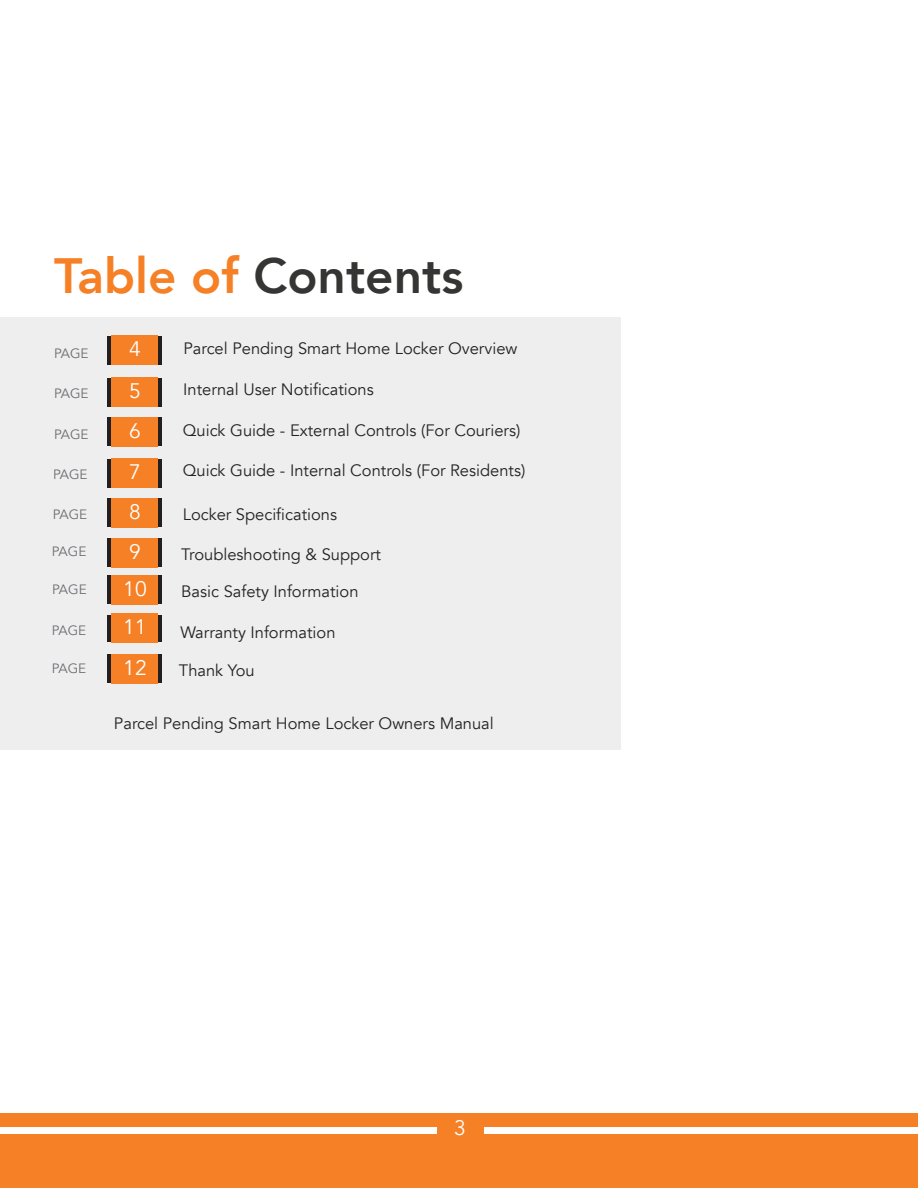
<style>
.page{position:relative;width:918px;height:1188px;background:#fff}
.page>*{position:absolute;margin:0;border:0;box-sizing:border-box;transform-origin:0 0}
.t1{font:800 49.5px "Avenir";color:#353534}
.t2{font:21px "Avenir";color:#fff}
.t3{font:16.5px "Avenir";color:#232323}
.t4{font:13.5px "Avenir";color:#6c6d70}
.s1{color:#f68026}
</style>
<div class="page">
<div style="left:0;top:1134px;width:918px;height:54px;background:#f68026"></div>
<div style="left:0;top:1114px;width:918px;height:13px;background:#f68026"></div>
<div style="left:0;top:317px;width:621px;height:433px;background:#eeeeef"></div>
<div style="left:107px;top:336px;width:55px;height:28px;background:#231f20"></div>
<div style="left:112px;top:335px;width:46px;height:30px;background:#f68026"></div>
<div style="left:107px;top:378px;width:55px;height:29px;background:#231f20"></div>
<div style="left:112px;top:377px;width:46px;height:30px;background:#f68026"></div>
<div style="left:108px;top:418px;width:54px;height:28px;background:linear-gradient(to bottom,#231f20,#231f20)"></div>
<div style="left:112px;top:417px;width:46px;height:30px;background:#f68026"></div>
<div style="left:107px;top:459px;width:55px;height:29px;background:#231f20"></div>
<div style="left:112px;top:458px;width:46px;height:30px;background:#f68026"></div>
<svg style="left:108px;top:654px;width:54px;height:29px"></svg>
<div style="left:112px;top:654px;width:46px;height:29px;background:#f68026"></div>
<svg style="left:108px;top:538px;width:54px;height:29px"></svg>
<div style="left:107px;top:575px;width:55px;height:29px;background:#231f20"></div>
<div style="left:107px;top:498px;width:55px;height:29px;background:#231f20"></div>
<div style="left:107px;top:615px;width:55px;height:27px;background:#231f20"></div>
<div style="left:112px;top:498px;width:46px;height:29px;background:#f68026"></div>
<div style="left:112px;top:538px;width:46px;height:29px;background:#f68026"></div>
<div style="left:112px;top:575px;width:46px;height:30px;background:#f68026"></div>
<div style="left:112px;top:613px;width:46px;height:30px;background:#f68026"></div>
<div style="left:437px;top:1114px;width:46px;height:30px;background:#f68026"></div>
<p class="t1" style="left:54px;top:237px;width:411px"><span class="s1">Table of</span> Contents</p>
<p class="t4" style="left:54px;top:345px;width:36px">PAGE</p>
<p class="t2" style="left:129px;top:337px;width:13px">4</p>
<p class="t4" style="left:54px;top:385px;width:36px">PAGE</p>
<p class="t2" style="left:129px;top:379px;width:13px">5</p>
<p class="t4" style="left:54px;top:426px;width:36px">PAGE</p>
<p class="t2" style="left:129px;top:419px;width:13px">6</p>
<p class="t4" style="left:53px;top:467px;width:36px">PAGE</p>
<p class="t2" style="left:129px;top:460px;width:13px">7</p>
<p class="t4" style="left:53px;top:507px;width:36px">PAGE</p>
<p class="t2" style="left:129px;top:499px;width:13px">8</p>
<p class="t2" style="left:129px;top:539px;width:13px">9</p>
<p class="t2" style="left:123px;top:577px;width:25px">10</p>
<p class="t2" style="left:123px;top:615px;width:25px">11</p>
<p class="t4" style="left:52px;top:543px;width:36px">PAGE</p>
<p class="t4" style="left:52px;top:581px;width:36px">PAGE</p>
<p class="t4" style="left:52px;top:622px;width:36px">PAGE</p>
<p class="t4" style="left:52px;top:661px;width:36px">PAGE</p>
<p class="t2" style="left:123px;top:655px;width:25px">12</p>
<p class="t3" style="left:183px;top:339px;width:335px">Parcel Pending Smart Home Locker Overview</p>
<p class="t3" style="left:183px;top:379px;width:192px">Internal User Notifications</p>
<p class="t3" style="left:183px;top:420px;width:339px">Quick Guide - External Controls (For Couriers)</p>
<p class="t3" style="left:183px;top:460px;width:344px">Quick Guide - Internal Controls (For Residents)</p>
<p class="t3" style="left:183px;top:504px;width:156px">Locker Specifications</p>
<p class="t3" style="left:181px;top:544px;width:201px">Troubleshooting &amp; Support</p>
<p class="t3" style="left:181px;top:582px;width:179px">Basic Safety Information</p>
<p class="t3" style="left:180px;top:622px;width:157px">Warranty Information</p>
<p class="t3" style="left:179px;top:661px;width:77px">Thank You</p>
<p class="t3" style="left:114px;top:713px;width:381px">Parcel Pending Smart Home Locker Owners Manual</p>
<p class="t2" style="left:454px;top:1116px;width:13px">3</p>
</div>
